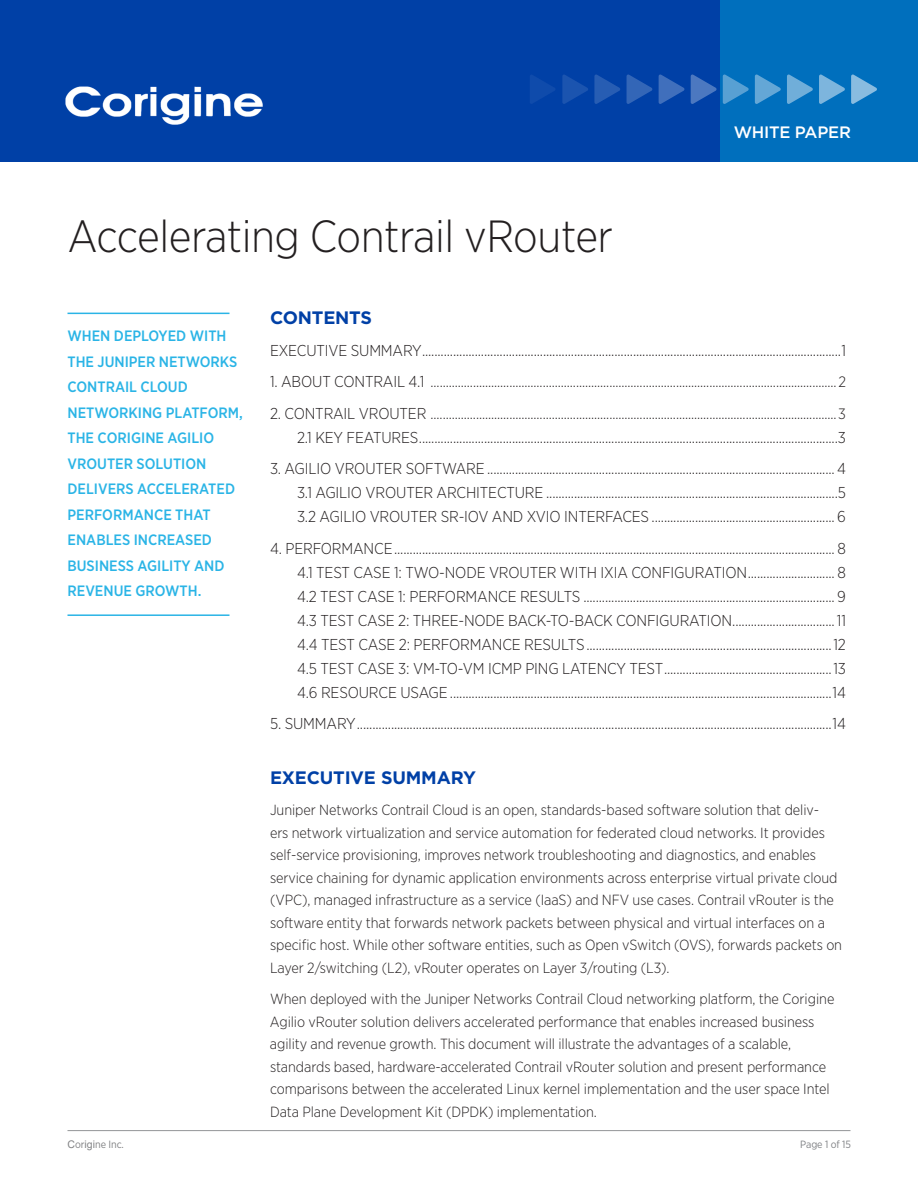
<style>
.page{position:relative;width:918px;height:1188px;background:#fff}
.page>*{position:absolute;margin:0;border:0;box-sizing:border-box;transform-origin:0 0}
._00_Title{font:300 45px "Gotham Narrow";letter-spacing:-.01em;color:#231f20}
._01_Heading_1{font:700 18px "Gotham";letter-spacing:-.01em;color:#0040a6}
.t1{font:500 16.5px "Gotham";letter-spacing:-.015em;color:#fff}
.t2{font:300 15.75px "Gotham Narrow";letter-spacing:-.01em;color:#231f20}
.t3{font:300 15px "Gotham Narrow";color:#231f20}
._02_Sidebar_Callout{font:500 15px/25.5px "Gotham Narrow";color:#2ab4e6}
._01_Body{font:300 14.7px/22.5px "Gotham Narrow";letter-spacing:-.005em;color:#242021}
.t4{font:10.5px "Gotham Narrow";letter-spacing:-.005em;color:#818284}
.t5{font:10.5px "Gotham Narrow";letter-spacing:-.005em;color:#808285}
.s1{font-size:15.75px}
.s2{font-family:"Arial"}
</style>
<div class="page">
<div style="left:719px;top:0;width:199px;height:161px;background:#006fbd"></div>
<div style="left:0;top:0;width:719px;height:162px;background:#0040a6"></div>
<svg style="left:851px;top:75px;width:26px;height:29px"></svg>
<svg style="left:819px;top:75px;width:26px;height:29px"></svg>
<svg style="left:787px;top:75px;width:26px;height:29px"></svg>
<svg style="left:755px;top:75px;width:26px;height:29px"></svg>
<svg style="left:723px;top:75px;width:26px;height:29px"></svg>
<svg style="left:691px;top:75px;width:26px;height:29px"></svg>
<svg style="left:659px;top:75px;width:25px;height:29px"></svg>
<svg style="left:627px;top:75px;width:25px;height:29px"></svg>
<svg style="left:594px;top:75px;width:26px;height:29px"></svg>
<svg style="left:562px;top:75px;width:26px;height:29px"></svg>
<svg style="left:530px;top:75px;width:25px;height:29px"></svg>
<hr style="left:68px;top:1130px;width:782px;height:1px;background:#939598">
<hr style="left:68px;top:313px;width:162px;height:1px;background:#2ab4e6">
<hr style="left:68px;top:614px;width:162px;height:2px;background:#2ab4e6">
<img style="left:65px;top:86px;width:198px;height:39px">
<p class="_00_Title" style="left:68px;top:209px;width:547px">Accelerating Contrail vRouter</p>
<p class="t1" style="left:734px;top:122px;width:119px">WHITE PAPER</p>
<p class="_02_Sidebar_Callout" style="left:68px;top:323px;width:177px">WHEN DEPLOYED WITH<br>THE JUNIPER NETWORKS<br>CONTRAIL CLOUD<br>NETWORKING PLATFORM,<br>THE CORIGINE AGILIO<br>VROUTER SOLUTION<br>DELIVERS ACCELERATED<br>PERFORMANCE THAT<br>ENABLES INCREASED<br>BUSINESS AGILITY AND<br>REVENUE GROWTH.</p>
<p class="_01_Heading_1" style="left:270px;top:306px;width:104px">CONTENTS</p>
<p class="t2" style="left:270px;top:340px;width:577px">EXECUTIVE SUMMARY.......................................................................................................................................1</p>
<p class="t3" style="left:270px;top:373px;width:577px"><span class="s1">1. ABOUT CONTRAIL 4.1</span> ......................................................................................................................................2</p>
<p class="t3" style="left:270px;top:404px;width:577px"><span class="s1">2. CONTRAIL VROUTER</span> ......................................................................................................................................3</p>
<p class="t2" style="left:297px;top:427px;width:550px">2.1 KEY FEATURES.......................................................................................................................................3</p>
<p class="t2" style="left:270px;top:459px;width:577px">3. AGILIO VROUTER SOFTWARE ................................................................................................................ 4</p>
<p class="t2" style="left:297px;top:483px;width:550px">3.1 AGILIO VROUTER ARCHITECTURE ..............................................................................................5</p>
<p class="t2" style="left:297px;top:507px;width:550px">3.2 AGILIO VROUTER SR-IOV AND XVIO INTERFACES ........................................................... 6</p>
<p class="t2" style="left:270px;top:538px;width:577px">4. PERFORMANCE.............................................................................................................................................. 8</p>
<p class="t2" style="left:297px;top:562px;width:550px">4.1 TEST CASE 1: TWO-NODE VROUTER WITH IXIA CONFIGURATION............................ 8</p>
<p class="t2" style="left:297px;top:586px;width:550px">4.2 TEST CASE 1: PERFORMANCE RESULTS ................................................................................. 9</p>
<p class="t2" style="left:297px;top:610px;width:550px">4.3 TEST CASE 2: THREE-NODE BACK-TO-BACK CONFIGURATION.................................11</p>
<p class="t2" style="left:297px;top:634px;width:550px">4.4 TEST CASE 2: PERFORMANCE RESULTS...............................................................................12</p>
<p class="t2" style="left:297px;top:658px;width:550px">4.5 TEST CASE 3: VM-TO-VM ICMP PING LATENCY TEST......................................................13</p>
<p class="t2" style="left:297px;top:682px;width:550px">4.6 RESOURCE USAGE...........................................................................................................................14</p>
<p class="t2" style="left:270px;top:714px;width:577px">5. SUMMARY.........................................................................................................................................................14</p>
<p class="_01_Heading_1" style="left:270px;top:766px;width:208px">EXECUTIVE SUMMARY</p>
<p class="_01_Body" style="left:270px;top:799px;width:574px">Juniper Networks Contrail Cloud is an open, standards-based software solution that deliv-<br>ers network virtualization and service automation for federated cloud networks. It provides self-service provisioning, improves network troubleshooting and diagnostics, and enables service chaining for dynamic application environments across enterprise virtual private cloud (VPC), managed infrastructure as a service (IaaS) and NFV use cases. Contrail vRouter is the software entity that forwards network packets between physical and virtual interfaces on a specific host. While other software entities, such as Open vSwitch (OVS), forwards packets on Layer 2/switching (L2), vRouter operates on Layer 3/routing (L3).</p>
<p class="_01_Body" style="left:270px;top:988px;width:566px">When deployed with the Juniper Networks Contrail Cloud networking platform, the Corigine Agilio vRouter solution delivers accelerated performance that enables increased business agility and revenue growth. This document will illustrate the advantages of a scalable, standards based, hardware-accelerated Contrail vRouter solution and present performance comparisons between the accelerated Linux kernel implementation and the user space Intel Data Plane Development Kit (DPDK) implementation.</p>
<p class="t4" style="left:68px;top:1137px;width:58px"><span class="s2">C</span>or<span class="s2">igi</span>ne Inc.</p>
<p class="t5" style="left:800px;top:1137px;width:52px">Page 1 of 15</p>
</div>
